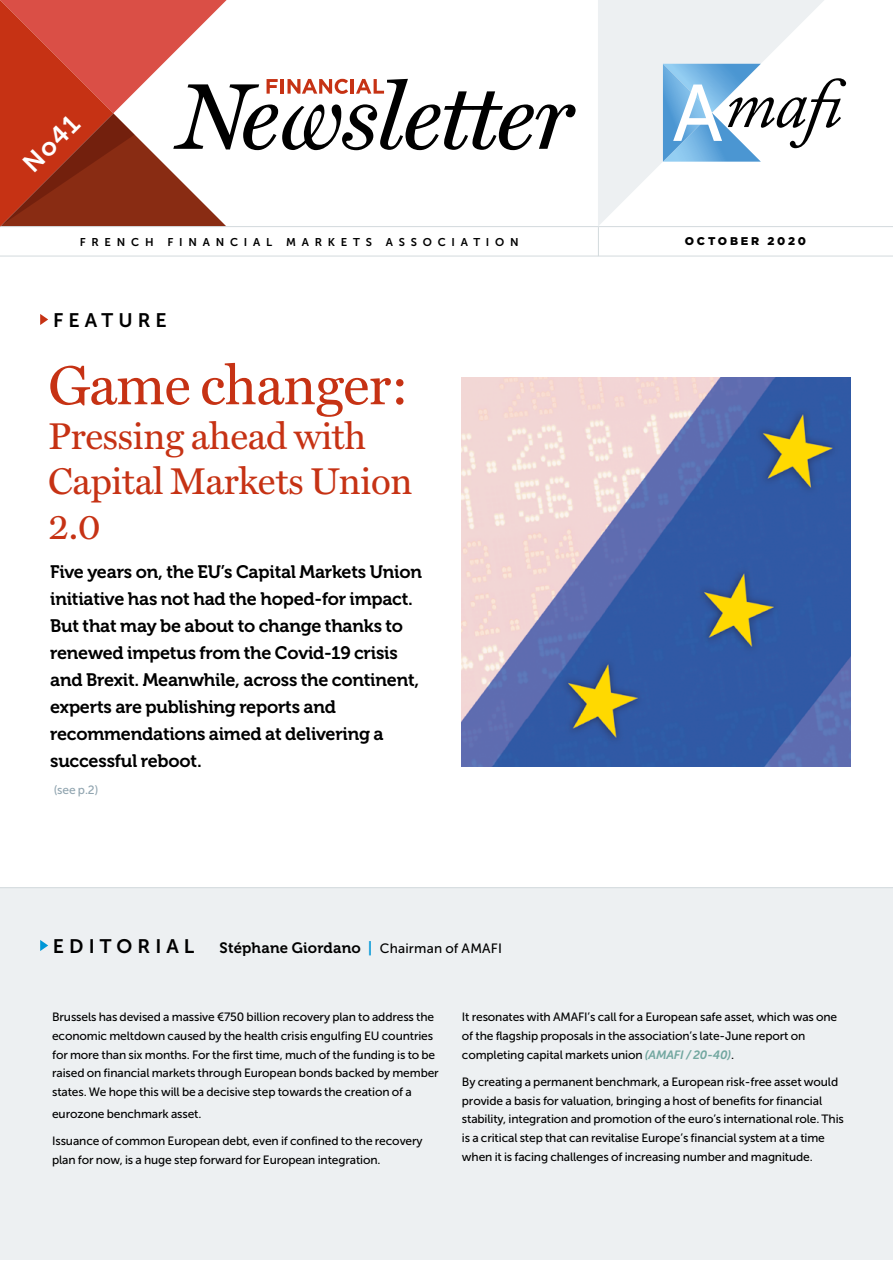
<style>
.page{position:relative;width:893px;height:1263px;background:#fff}
.page>*{position:absolute;margin:0;border:0;box-sizing:border-box;transform-origin:0 0}
.t1{font:55.5px "Miller Text";letter-spacing:-.01em;color:#c63214}
.t2{font:37.5px/45px "Miller Text";letter-spacing:-.01em;color:#c63214}
.t3{font:25.5px "Museo Sans For Dell 700";color:#fff}
.t4{font:19.5px "Museo Sans For Dell 700";letter-spacing:.26em;color:#000}
.t5{font:18px/27px "Museo 700";letter-spacing:-.01em;color:#000}
.t6{font:15px "Museo 700";letter-spacing:.015em;color:#000}
.t7{font:12px/18.8px "Museo Sans For Dell 500";letter-spacing:-.01em;color:#000}
.t8{font:12px "Museo Sans For Dell 500";color:#91a5b0}
.t9{font:11.25px "Museo Sans For Dell 700";letter-spacing:.515em;color:#000}
.t10{font:900 11.25px "Gotham";letter-spacing:.25em;color:#000}
.s1{color:#0097d7}
.s2{font-family:"Museo Sans For Dell 500";font-size:13.5px}
.s3{font-family:"Museo Sans 700";font-style:italic;color:#72a7a0}
</style>
<div class="page">
<div style="left:0;top:887px;width:893px;height:373px;background:#edf0f2"></div>
<hr style="left:0;top:226px;width:893px;height:1px;background:#d3dadd">
<hr style="left:0;top:887px;width:893px;height:1px;background:#d3dadd">
<svg style="left:40px;top:314px;width:8px;height:11px"></svg>
<svg style="left:598px;top:0;width:226px;height:226px;fill:#edf0f2"></svg>
<svg style="left:663px;top:64px;width:183px;height:98px"></svg>
<hr style="left:0;top:256px;width:893px;height:1px;background:#d3dadd">
<svg style="left:598px;top:227px;width:1px;height:29px"></svg>
<svg style="left:0;top:0;width:576px;height:227px"></svg>
<svg style="left:40px;top:940px;width:8px;height:11px"></svg>
<img style="left:462px;top:378px;width:388px;height:388px">
<h3 class="t3" style="left:17px;top:158px;width:70px;rotate:-45deg">No41</h3>
<p class="t9" style="left:80px;top:235px;width:441px">FRENCH FINANCIAL MARKETS ASSOCIATION</p>
<p class="t10" style="left:685px;top:234px;width:123px">OCTOBER 2020</p>
<h3 class="t4" style="left:53px;top:309px;width:115px">FEATURE</h3>
<h1 class="t1" style="left:48px;top:352px;width:362px">Game changer:</h1>
<h2 class="t2" style="left:48px;top:414px;width:366px">Pressing ahead with<br>Capital Markets Union<br>2.0</h2>
<p class="t5" style="left:50px;top:559px;width:373px">Five years on, the EU’s Capital Markets Union initiative has not had the hoped-for impact.<br>But that may be about to change thanks to renewed impetus from the Covid-19 crisis and Brexit. Meanwhile, across the continent, experts are publishing reports and recommendations aimed at delivering a successful reboot.</p>
<p class="t8" style="left:54px;top:783px;width:46px">(see p.2)</p>
<h3 class="t4" style="left:53px;top:935px;width:143px">EDITORIAL</h3>
<p class="t6" style="left:220px;top:939px;width:284px">Stéphane Giordano <span class="s1">|</span> <span class="s2">Chairman of AMAFI</span></p>
<p class="t7" style="left:52px;top:1008px;width:388px">Brussels has devised a massive €750 billion recovery plan to address the economic meltdown caused by the health crisis engulfing EU countries for more than six months. For the first time, much of the funding is to be raised on financial markets through European bonds backed by member states. We hope this will be a decisive step towards the creation of a</p>
<p class="t7" style="left:52px;top:1104px;width:151px">eurozone benchmark asset.</p>
<p class="t7" style="left:52px;top:1131px;width:372px">Issuance of common European debt, even if confined to the recovery plan for now, is a huge step forward for European integration.</p>
<p class="t7" style="left:462px;top:1007px;width:377px">It resonates with AMAFI’s call for a European safe asset, which was one of the flagship proposals in the association’s late-June report on completing capital markets union <span class="s3">(AMAFI / 20-40)</span>.</p>
<p class="t7" style="left:462px;top:1072px;width:384px">By creating a permanent benchmark, a European risk-free asset would provide a basis for valuation, bringing a host of benefits for financial stability, integration and promotion of the euro’s international role. This is a critical step that can revitalise Europe’s financial system at a time when it is facing challenges of increasing number and magnitude.</p>
</div>
